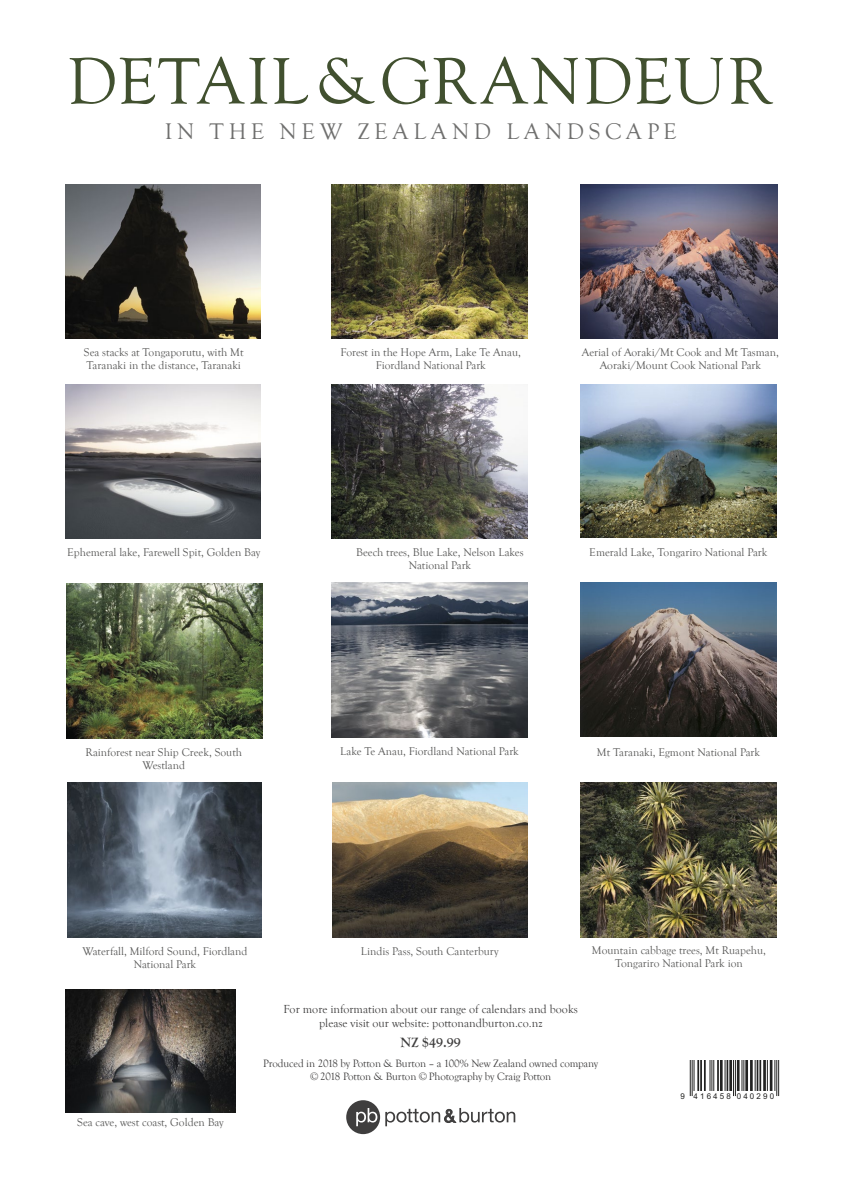
<style>
.page{position:relative;width:842px;height:1191px;background:#fff}
.page>*{position:absolute;margin:0;border:0;box-sizing:border-box;transform-origin:0 0}
.t1{font:67.9px "Goudy Old Style T";letter-spacing:.02em;color:#41502f}
.t2{font:23.3px "Goudy Old Style T";letter-spacing:.205em;color:#6f6f6e}
.t3{font:700 14px "Goudy Old Style T";color:#3f3e3e}
.t4{font:12px/14px "Goudy Old Style T";color:#3f3e3e;text-align:center}
.t5{font:11.5px/13px "Goudy Old Style T";color:#585857;text-align:center}
.t6{font:11px/13px "Goudy Old Style T";letter-spacing:-.01em;color:#3f3e3e;text-align:center}
.t7{font:8px "Arial";letter-spacing:.265em;color:#222221}
</style>
<div class="page">
<img style="left:332px;top:184px;width:195px;height:154px">
<img style="left:66px;top:184px;width:195px;height:154px">
<img style="left:66px;top:384px;width:195px;height:154px">
<img style="left:332px;top:582px;width:195px;height:155px">
<img style="left:580px;top:184px;width:197px;height:154px">
<img style="left:580px;top:582px;width:196px;height:154px">
<img style="left:332px;top:783px;width:195px;height:154px">
<img style="left:66px;top:583px;width:197px;height:155px">
<img style="left:580px;top:385px;width:196px;height:153px">
<img style="left:67px;top:783px;width:195px;height:154px">
<img style="left:581px;top:783px;width:196px;height:154px">
<hr style="left:690px;top:1060px;width:1px;height:36px;background:#222221">
<hr style="left:692px;top:1060px;width:1px;height:36px;background:#222221">
<hr style="left:694px;top:1060px;width:1px;height:31px;background:#222221">
<hr style="left:697px;top:1060px;width:2px;height:31px;background:#222221">
<hr style="left:700px;top:1060px;width:2px;height:31px;background:#222221">
<hr style="left:704px;top:1060px;width:2px;height:31px;background:#222221">
<hr style="left:710px;top:1060px;width:1px;height:31px;background:#222221">
<hr style="left:711px;top:1060px;width:1px;height:31px;background:#222221">
<hr style="left:713px;top:1060px;width:1px;height:31px;background:#222221">
<hr style="left:717px;top:1060px;width:2px;height:31px;background:#222221">
<hr style="left:720px;top:1060px;width:3px;height:31px;background:#222221">
<hr style="left:725px;top:1060px;width:1px;height:31px;background:#222221">
<hr style="left:726px;top:1060px;width:2px;height:31px;background:#222221">
<hr style="left:729px;top:1060px;width:3px;height:31px;background:#222221">
<hr style="left:733px;top:1060px;width:1px;height:36px;background:#222221">
<hr style="left:735px;top:1060px;width:1px;height:36px;background:#222221">
<hr style="left:737px;top:1060px;width:2px;height:31px;background:#222221">
<hr style="left:741px;top:1060px;width:1px;height:31px;background:#222221">
<hr style="left:743px;top:1060px;width:1px;height:31px;background:#222221">
<hr style="left:745px;top:1060px;width:3px;height:31px;background:#222221">
<hr style="left:750px;top:1060px;width:3px;height:31px;background:#222221">
<hr style="left:755px;top:1060px;width:1px;height:31px;background:#222221">
<hr style="left:757px;top:1060px;width:1px;height:31px;background:#222221">
<hr style="left:759px;top:1060px;width:2px;height:31px;background:#222221">
<hr style="left:763px;top:1060px;width:3px;height:31px;background:#222221">
<hr style="left:767px;top:1060px;width:1px;height:31px;background:#222221">
<hr style="left:770px;top:1060px;width:2px;height:31px;background:#222221">
<hr style="left:774px;top:1060px;width:1px;height:31px;background:#222221">
<hr style="left:776px;top:1060px;width:1px;height:36px;background:#222221">
<hr style="left:778px;top:1060px;width:1px;height:36px;background:#222221">
<svg style="left:385px;top:1108px;width:130px;height:18px"></svg>
<div style="left:346px;top:1100px;width:34px;height:34px;background:#3f3e3e;border-radius:50%"></div>
<svg style="left:356px;top:1108px;width:21px;height:18px"></svg>
<img style="left:332px;top:384px;width:195px;height:154px">
<img style="left:66px;top:989px;width:169px;height:123px">
<h1 class="t1" style="left:67px;top:44px;width:707px">DETAIL &amp;GRANDEUR</h1>
<h2 class="t2" style="left:165px;top:119px;width:514px">IN THE NEW ZEALAND LANDSCAPE</h2>
<p class="t5" style="left:84px;top:345px;width:161px;text-align:left">Sea stacks at Tongaporutu, with Mt<br>Taranaki in the distance, Taranaki</p>
<p class="t5" style="left:341px;top:345px;width:182px">Forest in the Hope Arm, Lake Te Anau,<br>Fiordland National Park</p>
<p class="t5" style="left:582px;top:346px;width:198px">Aerial of Aoraki/Mt Cook and Mt Tasman,<br>Aoraki/Mount Cook National Park</p>
<p class="t5" style="left:67px;top:545px;width:195px">Ephemeral lake, Farewell Spit, Golden Bay</p>
<p class="t5" style="left:356px;top:545px;width:169px">Beech trees, Blue Lake, Nelson Lakes<br>National Park</p>
<p class="t5" style="left:589px;top:546px;width:180px">Emerald Lake, Tongariro National Park</p>
<p class="t5" style="left:85px;top:745px;width:158px">Rainforest near Ship Creek, South<br>Westland</p>
<p class="t5" style="left:340px;top:744px;width:180px">Lake Te Anau, Fiordland National Park</p>
<p class="t5" style="left:597px;top:745px;width:164px">Mt Taranaki, Egmont National Park</p>
<p class="t5" style="left:82px;top:945px;width:167px">Waterfall, Milford Sound, Fiordland<br>National Park</p>
<p class="t5" style="left:592px;top:944px;width:176px">Mountain cabbage trees, Mt Ruapehu,<br>Tongariro National Park ion</p>
<p class="t5" style="left:361px;top:945px;width:139px">Lindis Pass, South Canterbury</p>
<p class="t5" style="left:77px;top:1115px;width:148px">Sea cave, west coast, Golden Bay</p>
<p class="t4" style="left:284px;top:1002px;width:296px">For more information about our range of calendars and books please visit our website: pottonandburton.co.nz</p>
<p class="t3" style="left:401px;top:1035px;width:62px">NZ $49.99</p>
<p class="t6" style="left:263px;top:1057px;width:336px">Produced in 2018 by Potton &amp; Burton – a 100% New Zealand owned company © 2018 Potton &amp; Burton © Photography by Craig Potton</p>
<p class="t7" style="left:680px;top:1090px;width:95px">9 416458 040290</p>
</div>
